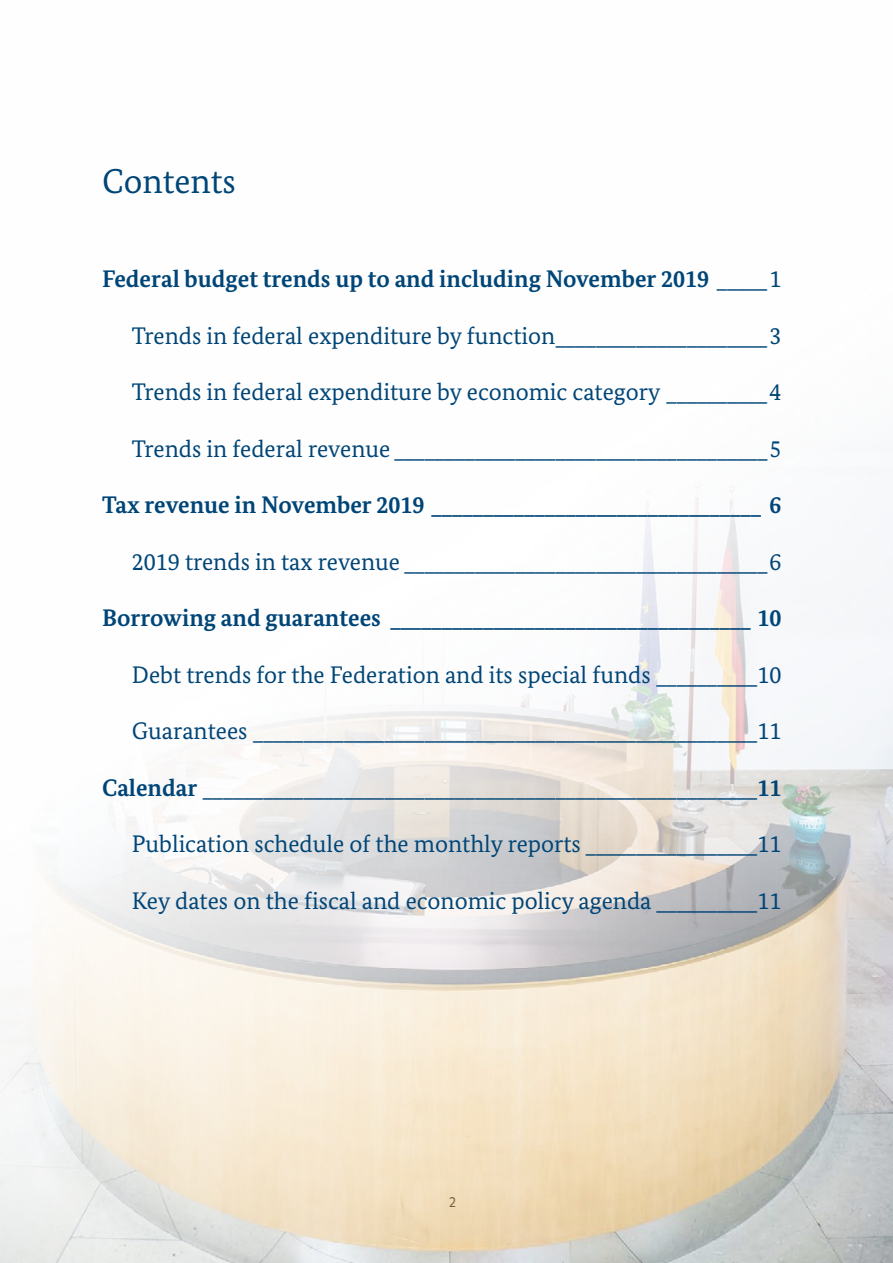
<style>
.page{position:relative;width:893px;height:1263px;background:#fff}
.page>*{position:absolute;margin:0;border:0;box-sizing:border-box;transform-origin:0 0}
.t1{font:34.5px "Bundes Serif";color:#004577}
.t2{font:24px "Bundes Serif";color:#004577}
.t3{font:700 24px "Bundes Serif";color:#004577}
.t4{font:15px "Bundes Sans";color:#000}
.s1{font-weight:400}
.s2{font-weight:700}
</style>
<div class="page">
<img style="left:0;top:468px;width:893px;height:795px">
<h1 class="t1" style="left:102px;top:160px;width:135px">Contents</h1>
<p class="t3" style="left:102px;top:265px;width:681px">Federal budget trends up to and including November 2019 <span class="s1">_____1</span></p>
<p class="t2" style="left:132px;top:321px;width:651px">Trends in federal expenditure by function_____________________3</p>
<p class="t2" style="left:132px;top:378px;width:651px">Trends in federal expenditure by economic category __________4</p>
<p class="t2" style="left:132px;top:434px;width:651px">Trends in federal revenue _____________________________________5</p>
<p class="t3" style="left:102px;top:491px;width:681px">Tax revenue in November 2019 ________________________________ 6</p>
<p class="t2" style="left:132px;top:547px;width:651px">2019 trends in tax revenue ____________________________________6</p>
<p class="t3" style="left:102px;top:604px;width:681px">Borrowing and guarantees ___________________________________ 10</p>
<p class="t2" style="left:132px;top:660px;width:651px">Debt trends for the Federation and its special funds __________10</p>
<p class="t2" style="left:132px;top:717px;width:651px">Guarantees __________________________________________________11</p>
<p class="t2" style="left:102px;top:773px;width:681px"><span class="s2">Calendar</span> _______________________________________________________<span class="s2">11</span></p>
<p class="t2" style="left:132px;top:830px;width:651px">Publication schedule of the monthly reports _________________11</p>
<p class="t2" style="left:132px;top:886px;width:651px">Key dates on the fiscal and economic policy agenda __________11</p>
<p class="t4" style="left:449px;top:1192px;width:9px">2</p>
</div>
